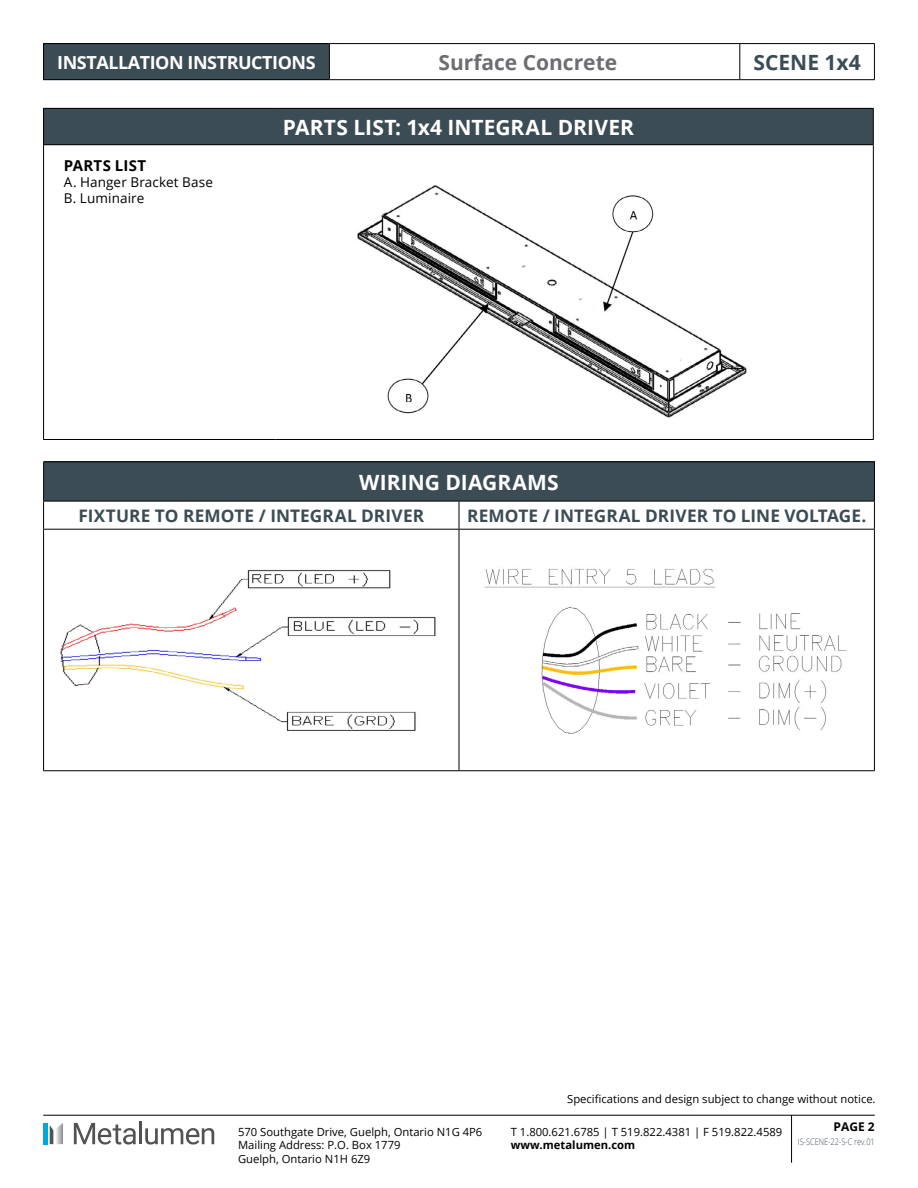
<style>
.page{position:relative;width:918px;height:1188px;background:#fff}
.page>*{position:absolute;margin:0;border:0;box-sizing:border-box;transform-origin:0 0}
.t1{font:700 21px "Open Sans";letter-spacing:.005em;color:#fff}
.t2{font:700 21px "Open Sans";color:#6d6e71}
.t3{font:700 21px "Open Sans";color:#3c4c54}
.t4{font:700 18px "Open Sans";letter-spacing:-.025em;color:#fff}
.t5{font:700 17.25px "Open Sans";letter-spacing:.005em;color:#3c4c54}
.t6{font:700 15px "Open Sans";letter-spacing:.02em;color:#000}
.t7{font:13.5px/16.2px "Open Sans";letter-spacing:.01em;color:#000}
.t8{font:700 12px "Open Sans";color:#000}
.t9{font:11.25px/13.5px "Open Sans";color:#000}
.t10{font:700 11.25px "Open Sans";color:#000}
.t11{font:300 9px "Open Sans";color:#3c4c54;scale:.82 1}
</style>
<div class="page">
<div style="left:43px;top:1123px;width:5px;height:21px;background:#01a8e0"></div>
<svg style="left:50px;top:1123px;width:13px;height:21px"></svg>
<svg style="left:74px;top:1123px;width:62px;height:22px"></svg>
<hr style="left:139px;top:1122px;width:3px;height:22px;background:#525255">
<svg style="left:145px;top:1128px;width:69px;height:17px"></svg>
<hr style="left:43px;top:1115px;width:832px;height:1px;background:#000">
<div style="left:44px;top:44px;width:285px;height:36px;background:#3c4c54"></div>
<hr style="left:43px;top:43px;width:286px;height:1px;background:#000">
<hr style="left:43px;top:44px;width:1px;height:35px;background:#000">
<hr style="left:329px;top:43px;width:411px;height:1px;background:#000">
<hr style="left:329px;top:44px;width:1px;height:35px;background:#000">
<hr style="left:740px;top:43px;width:135px;height:1px;background:#000">
<hr style="left:739px;top:44px;width:1px;height:35px;background:#000">
<hr style="left:874px;top:44px;width:1px;height:35px;background:#000">
<hr style="left:43px;top:79px;width:286px;height:1px;background:#000">
<hr style="left:329px;top:79px;width:411px;height:1px;background:#000">
<hr style="left:740px;top:79px;width:135px;height:1px;background:#000">
<hr style="left:791px;top:1115px;width:1px;height:48px;background:#000">
<div style="left:44px;top:108px;width:829px;height:37px;background:#3c4c54"></div>
<hr style="left:43px;top:108px;width:232px;height:1px;background:#000">
<hr style="left:43px;top:109px;width:1px;height:35px;background:#000">
<hr style="left:275px;top:108px;width:599px;height:1px;background:#000">
<hr style="left:873px;top:109px;width:1px;height:35px;background:#000">
<hr style="left:43px;top:144px;width:232px;height:1px;background:#000">
<hr style="left:43px;top:145px;width:1px;height:294px;background:#000">
<hr style="left:275px;top:144px;width:599px;height:1px;background:#000">
<hr style="left:873px;top:145px;width:1px;height:294px;background:#000">
<hr style="left:43px;top:439px;width:232px;height:1px;background:#000">
<hr style="left:275px;top:439px;width:599px;height:1px;background:#000">
<img style="left:357px;top:185px;width:390px;height:233px">
<div style="left:44px;top:462px;width:830px;height:39px;background:#3c4c54"></div>
<hr style="left:43px;top:461px;width:416px;height:1px;background:#000">
<hr style="left:43px;top:462px;width:1px;height:39px;background:#000">
<hr style="left:459px;top:461px;width:416px;height:1px;background:#000">
<hr style="left:874px;top:462px;width:1px;height:39px;background:#000">
<svg style="left:43px;top:501px;width:832px;height:28px"></svg>
<hr style="left:43px;top:529px;width:416px;height:1px;background:#000">
<hr style="left:43px;top:530px;width:1px;height:240px;background:#000">
<hr style="left:459px;top:529px;width:416px;height:1px;background:#000">
<hr style="left:459px;top:530px;width:1px;height:240px;background:#000">
<hr style="left:874px;top:530px;width:1px;height:240px;background:#000">
<hr style="left:43px;top:770px;width:416px;height:1px;background:#000">
<hr style="left:459px;top:770px;width:416px;height:1px;background:#000">
<img style="left:61px;top:570px;width:375px;height:161px">
<img style="left:484px;top:568px;width:363px;height:166px">
<h2 class="t4" style="left:57px;top:49px;width:260px">INSTALLATION INSTRUCTIONS</h2>
<h1 class="t2" style="left:438px;top:47px;width:180px">Surface Concrete</h1>
<h1 class="t3" style="left:754px;top:47px;width:109px">SCENE 1x4</h1>
<h3 class="t6" style="left:64px;top:155px;width:84px">PARTS LIST</h3>
<p class="t7" style="left:64px;top:174px;width:151px">A. Hanger Bracket Base<br>B. Luminaire</p>
<h1 class="t1" style="left:283px;top:112px;width:353px">PARTS LIST: 1x4 INTEGRAL DRIVER</h1>
<h1 class="t1" style="left:359px;top:467px;width:201px">WIRING DIAGRAMS</h1>
<h3 class="t5" style="left:78px;top:503px;width:347px">FIXTURE TO REMOTE / INTEGRAL DRIVER</h3>
<h3 class="t5" style="left:467px;top:503px;width:401px">REMOTE / INTEGRAL DRIVER TO LINE VOLTAGE.</h3>
<p class="t9" style="left:567px;top:1092px;width:310px">Specifications and design subject to change without notice.</p>
<p class="t9" style="left:238px;top:1125px;width:246px">570 Southgate Drive, Guelph, Ontario N1G 4P6<br>Mailing Address: P.O. Box 1779<br>Guelph, Ontario N1H 6Z9</p>
<p class="t9" style="left:511px;top:1125px;width:273px">T 1.800.621.6785 | T 519.822.4381 | F 519.822.4589</p>
<p class="t10" style="left:511px;top:1137px;width:126px">www.metalumen.com</p>
<p class="t8" style="left:834px;top:1118px;width:43px">PAGE 2</p>
<p class="t11" style="left:798px;top:1135px;width:95px">IS-SCENE-22-S-C rev.01</p>
</div>
